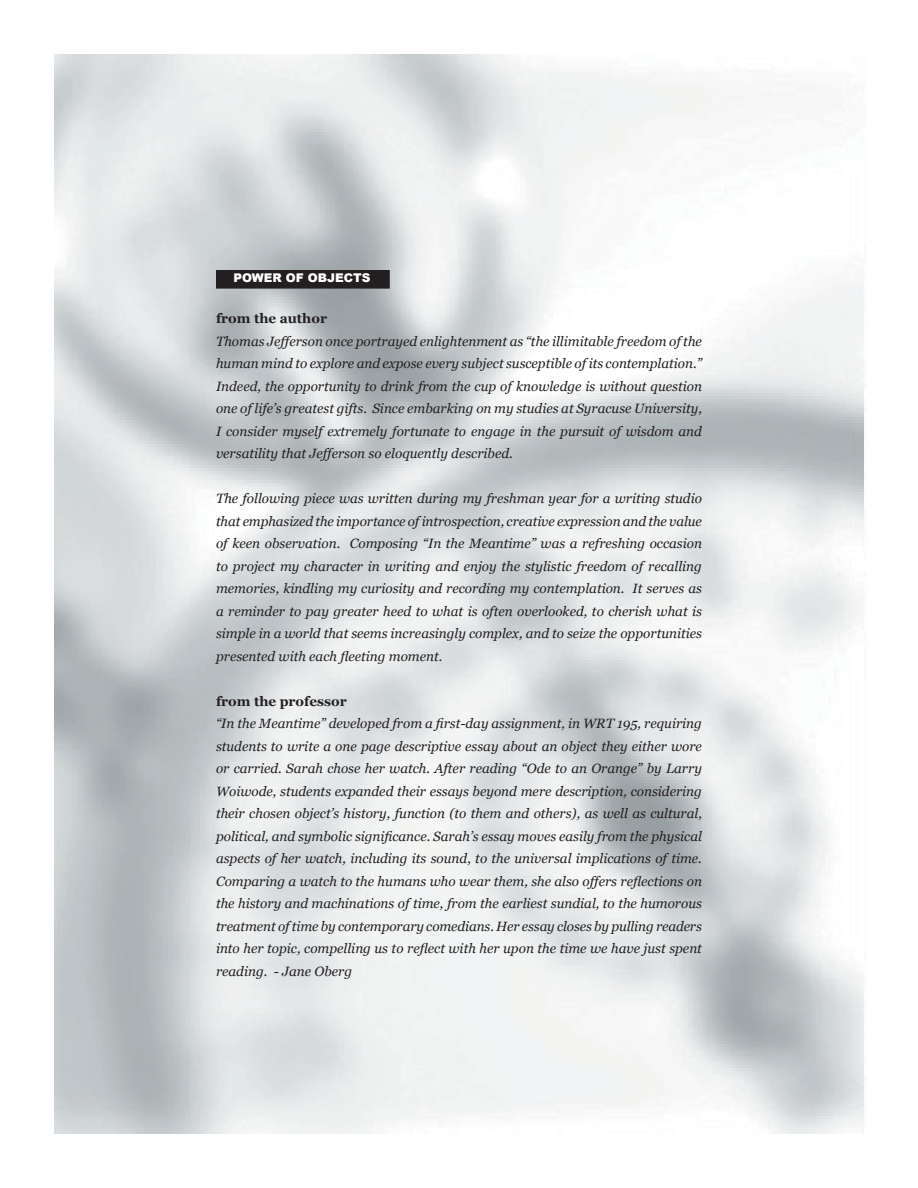
<style>
.page{position:relative;width:918px;height:1188px;background:#fff}
.page>*{position:absolute;margin:0;border:0;box-sizing:border-box;transform-origin:0 0}
.t1{font:italic 13.5px/22.5px "Georgia";color:#231f20;text-align:justify}
.t2{font:700 13.5px "Georgia";color:#231f20}
.t3{font:900 12px "Arial";color:#fff}
</style>
<div class="page">
<div style="left:217px;top:271px;width:172px;height:17px;background:#231f20"></div>
<div style="left:216px;top:270px;width:174px;height:19px;border:2px solid #231f20"></div>
<p class="t3" style="left:233px;top:271px;width:139px">POWER OF OBJECTS</p>
<p class="t2" style="left:216px;top:311px;width:113px">from the author</p>
<p class="t1" style="left:216px;top:330px;width:487px">Thomas Jefferson once portrayed enlightenment as “the illimitable freedom of the human mind to explore and expose every subject susceptible of its contemplation.” Indeed, the opportunity to drink from the cup of knowledge is without question one of life’s greatest gifts. Since embarking on my studies at Syracuse University, I consider myself extremely fortunate to engage in the pursuit of wisdom and versatility that Jefferson so eloquently described.</p>
<p class="t1" style="left:216px;top:487px;width:488px">The following piece was written during my freshman year for a writing studio that emphasized the importance of introspection, creative expression and the value of keen observation. Composing “In the Meantime” was a refreshing occasion to project my character in writing and enjoy the stylistic freedom of recalling memories, kindling my curiosity and recording my contemplation. It serves as a reminder to pay greater heed to what is often overlooked, to cherish what is simple in a world that seems increasingly complex, and to seize the opportunities presented with each fleeting moment.</p>
<p class="t2" style="left:216px;top:694px;width:132px">from the professor</p>
<p class="t1" style="left:216px;top:712px;width:488px">“In the Meantime” developed from a first-day assignment, in WRT 195, requiring students to write a one page descriptive essay about an object they either wore or carried. Sarah chose her watch. After reading “Ode to an Orange” by Larry Woiwode, students expanded their essays beyond mere description, considering their chosen object’s history, function (to them and others), as well as cultural, political, and symbolic significance. Sarah’s essay moves easily from the physical aspects of her watch, including its sound, to the universal implications of time.<br>Comparing a watch to the humans who wear them, she also offers reflections on the history and machinations of time, from the earliest sundial, to the humorous treatment of time by contemporary comedians. Her essay closes by pulling readers into her topic, compelling us to reflect with her upon the time we have just spent reading. - Jane Oberg</p>
</div>
